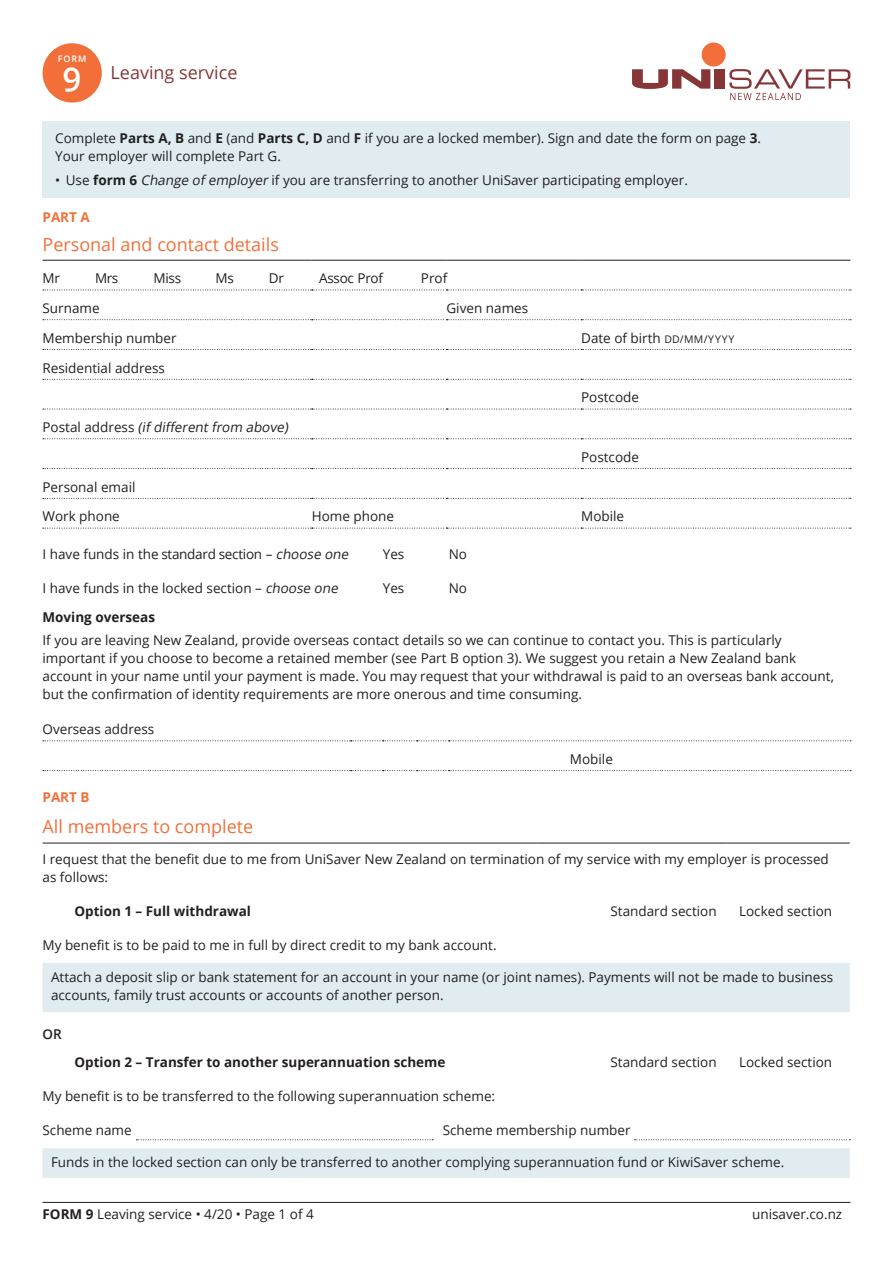
<style>
.page{position:relative;width:893px;height:1263px;background:#fff}
.page>*{position:absolute;margin:0;border:0;box-sizing:border-box;transform-origin:0 0}
.Body_copy{font:600 33px "Open Sans";color:#fff}
.Body_copy_letters{font:18px "Open Sans";color:#f26f39}
.Body_copy-2{font:18px "Open Sans";color:#873638}
.Body_copy_letters-2{font:13.5px/18px "Open Sans";color:#231f20}
.Body_copy-3{font:13.5px "Open Sans";color:#231f20}
.Body_copy_letters-3{font:700 13.5px "Open Sans";color:#231f20}
.Body_copy_letters-4{font:13.5px "Open Sans";letter-spacing:-.02em;color:#231f20}
.Body_copy_letters-5{font:italic 13.5px "Open Sans";color:#231f20}
.Body_copy-4{font:13.5px "Open Sans";letter-spacing:-.02em;color:#231f20}
.Body_copy-5{font:700 13.5px "Open Sans";color:#f26f39}
.Body_copy_letters-6{font:700 13.5px "Open Sans";color:#f26f39}
.Body_copy-6{font:600 13.5px "Open Sans";color:#231f20}
.Body_copy-7{font:600 9px "Open Sans";color:#fff}
.s1{font-weight:700}
.s2{font-style:italic}
.s3{font-size:10.5px}
.s4{font-style:normal}
</style>
<div class="page">
<svg style="left:632px;top:69px;width:78px;height:20px"></svg>
<div style="left:714px;top:69px;width:11px;height:20px;background:#873638"></div>
<div style="left:702px;top:43px;width:24px;height:24px;background:#f26f39;border-radius:50%"></div>
<svg style="left:729px;top:69px;width:121px;height:31px"></svg>
<div style="left:43px;top:43px;width:59px;height:60px;background:#f26f39;border-radius:50%"></div>
<hr style="left:43px;top:1202px;width:807px;height:1px;background:#231f20">
<svg style="left:43px;top:740px;width:808px;height:1px"></svg>
<svg style="left:43px;top:770px;width:808px;height:1px"></svg>
<div style="left:43px;top:121px;width:807px;height:77px;background:#e1ecf1"></div>
<hr style="left:43px;top:260px;width:269px;height:1px;background:#231f20">
<hr style="left:312px;top:260px;width:134px;height:1px;background:#231f20">
<hr style="left:446px;top:260px;width:135px;height:1px;background:#231f20">
<hr style="left:581px;top:260px;width:269px;height:1px;background:#231f20">
<svg style="left:43px;top:290px;width:808px;height:1px"></svg>
<svg style="left:43px;top:319px;width:808px;height:1px"></svg>
<svg style="left:43px;top:379px;width:808px;height:1px"></svg>
<svg style="left:43px;top:409px;width:808px;height:1px"></svg>
<svg style="left:43px;top:438px;width:808px;height:1px"></svg>
<svg style="left:43px;top:468px;width:808px;height:1px"></svg>
<svg style="left:43px;top:498px;width:808px;height:1px"></svg>
<svg style="left:43px;top:349px;width:808px;height:1px"></svg>
<svg style="left:43px;top:528px;width:808px;height:1px"></svg>
<svg style="left:43px;top:963px;width:807px;height:215px"></svg>
<hr style="left:43px;top:843px;width:31px;height:1px;background:#231f20">
<hr style="left:74px;top:843px;width:167px;height:1px;background:#231f20">
<hr style="left:241px;top:843px;width:202px;height:1px;background:#231f20">
<svg style="left:443px;top:843px;width:17px;height:1px"></svg>
<hr style="left:460px;top:843px;width:76px;height:1px;background:#231f20">
<hr style="left:536px;top:843px;width:69px;height:1px;background:#231f20">
<hr style="left:605px;top:843px;width:123px;height:1px;background:#231f20">
<hr style="left:728px;top:843px;width:122px;height:1px;background:#231f20">
<svg style="left:136px;top:1139px;width:297px;height:1px"></svg>
<svg style="left:634px;top:1139px;width:216px;height:1px"></svg>
<p class="Body_copy-7" style="left:58px;top:53px;width:30px">FORM</p>
<p class="Body_copy" style="left:63px;top:51px;width:20px">9</p>
<p class="Body_copy-2" style="left:111px;top:60px;width:128px">Leaving service</p>
<p class="Body_copy_letters-2" style="left:55px;top:129px;width:707px">Complete <span class="s1">Parts A, B</span> and <span class="s1">E</span> (and <span class="s1">Parts C, D</span> and <span class="s1">F</span> if you are a locked member). Sign and date the form on page <span class="s1">3</span>.<br>Your employer will complete Part G.</p>
<p class="Body_copy_letters-2" style="left:55px;top:171px;width:634px">• Use <span class="s1">form 6</span> <span class="s2">Change of employer</span> if you are transferring to another UniSaver participating employer.</p>
<p class="Body_copy-5" style="left:43px;top:207px;width:49px">PART A</p>
<h1 class="Body_copy_letters" style="left:43px;top:232px;width:238px">Personal and contact details</h1>
<p class="Body_copy-3" style="left:43px;top:269px;width:19px">Mr</p>
<p class="Body_copy-3" style="left:95px;top:269px;width:25px">Mrs</p>
<p class="Body_copy-3" style="left:153px;top:269px;width:29px">Miss</p>
<p class="Body_copy-3" style="left:215px;top:269px;width:20px">Ms</p>
<p class="Body_copy-3" style="left:269px;top:269px;width:17px">Dr</p>
<p class="Body_copy-4" style="left:319px;top:269px;width:65px">Assoc Prof</p>
<p class="Body_copy-3" style="left:421px;top:269px;width:28px">Prof</p>
<p class="Body_copy-3" style="left:43px;top:299px;width:59px">Surname</p>
<p class="Body_copy-3" style="left:446px;top:299px;width:83px">Given names</p>
<p class="Body_copy-3" style="left:43px;top:329px;width:136px">Membership number</p>
<p class="Body_copy-3" style="left:581px;top:329px;width:155px">Date of birth <span class="s3">DD/MM/YYYY</span></p>
<p class="Body_copy_letters-2" style="left:43px;top:358px;width:124px">Residential address</p>
<p class="Body_copy_letters-2" style="left:581px;top:388px;width:59px">Postcode</p>
<p class="Body_copy_letters-5" style="left:43px;top:418px;width:250px"><span class="s4">P o sta l a d d re s s</span> (if differentfrom above)</p>
<p class="Body_copy_letters-2" style="left:581px;top:448px;width:59px">Postcode</p>
<p class="Body_copy-3" style="left:43px;top:477px;width:94px">Personal email</p>
<p class="Body_copy-3" style="left:43px;top:507px;width:79px">Work phone</p>
<p class="Body_copy-3" style="left:312px;top:507px;width:84px">Home phone</p>
<p class="Body_copy-3" style="left:581px;top:507px;width:45px">Mobile</p>
<p class="Body_copy_letters-4" style="left:43px;top:545px;width:310px">I have funds in the standard section – <span class="s2">choose one</span></p>
<p class="Body_copy_letters-2" style="left:383px;top:545px;width:23px">Yes</p>
<p class="Body_copy_letters-2" style="left:449px;top:545px;width:20px">No</p>
<p class="Body_copy_letters-2" style="left:43px;top:579px;width:300px">I have funds in the locked section – <span class="s2">choose one</span></p>
<p class="Body_copy_letters-2" style="left:383px;top:579px;width:23px">Yes</p>
<p class="Body_copy_letters-2" style="left:449px;top:579px;width:20px">No</p>
<p class="Body_copy_letters-3" style="left:43px;top:608px;width:114px">Moving overseas</p>
<p class="Body_copy_letters-2" style="left:43px;top:630px;width:793px">If you are leaving New Zealand, provide overseas contact details so we can continue to contact you. This is particularly important if you choose to become a retained member (see Part B option 3). We suggest you retain a New Zealand bank account in your name until your payment is made. You may request that your withdrawal is paid to an overseas bank account, but the confirmation of identity requirements are more onerous and time consuming.</p>
<p class="Body_copy_letters-2" style="left:43px;top:720px;width:113px">Overseas address</p>
<p class="Body_copy_letters-2" style="left:570px;top:750px;width:45px">Mobile</p>
<p class="Body_copy_letters-6" style="left:43px;top:788px;width:49px">PART B</p>
<p class="Body_copy_letters" style="left:43px;top:814px;width:212px">All members to complete</p>
<p class="Body_copy_letters-2" style="left:43px;top:850px;width:788px">I request that the benefit due to me from UniSaver New Zealand on termination of my service with my employer is processed as follows:</p>
<p class="Body_copy_letters-3" style="left:74px;top:901px;width:178px">Option 1 – Full withdrawal</p>
<p class="Body_copy_letters-2" style="left:610px;top:901px;width:108px">Standard section</p>
<p class="Body_copy_letters-2" style="left:739px;top:901px;width:95px">Locked section</p>
<p class="Body_copy_letters-2" style="left:43px;top:935px;width:456px">My benefit is to be paid to me in full by direct credit to my bank account.</p>
<p class="Body_copy_letters-2" style="left:51px;top:967px;width:784px">Attach a deposit slip or bank statement for an account in your name (or joint names). Payments will not be made to business accounts, family trust accounts or accounts of another person.</p>
<p class="Body_copy-6" style="left:43px;top:1025px;width:21px">OR</p>
<p class="Body_copy_letters-3" style="left:74px;top:1053px;width:373px">Option 2 – Transfer to another superannuation scheme</p>
<p class="Body_copy_letters-2" style="left:610px;top:1053px;width:108px">Standard section</p>
<p class="Body_copy_letters-2" style="left:739px;top:1053px;width:95px">Locked section</p>
<p class="Body_copy_letters-2" style="left:43px;top:1087px;width:454px">My benefit is to be transferred to the following superannuation scheme:</p>
<p class="Body_copy_letters-2" style="left:43px;top:1121px;width:91px">Scheme name</p>
<p class="Body_copy_letters-2" style="left:443px;top:1121px;width:189px">Scheme membership number</p>
<p class="Body_copy_letters-2" style="left:51px;top:1153px;width:735px">Funds in the locked section can only be transferred to another complying superannuation fund or KiwiSaver scheme.</p>
<p class="Body_copy-3" style="left:43px;top:1205px;width:273px"><span class="s1">FORM 9</span> Leaving service • 4/20 • Page 1 of 4</p>
<p class="Body_copy-3" style="left:752px;top:1205px;width:92px">unisaver.co.nz</p>
</div>
